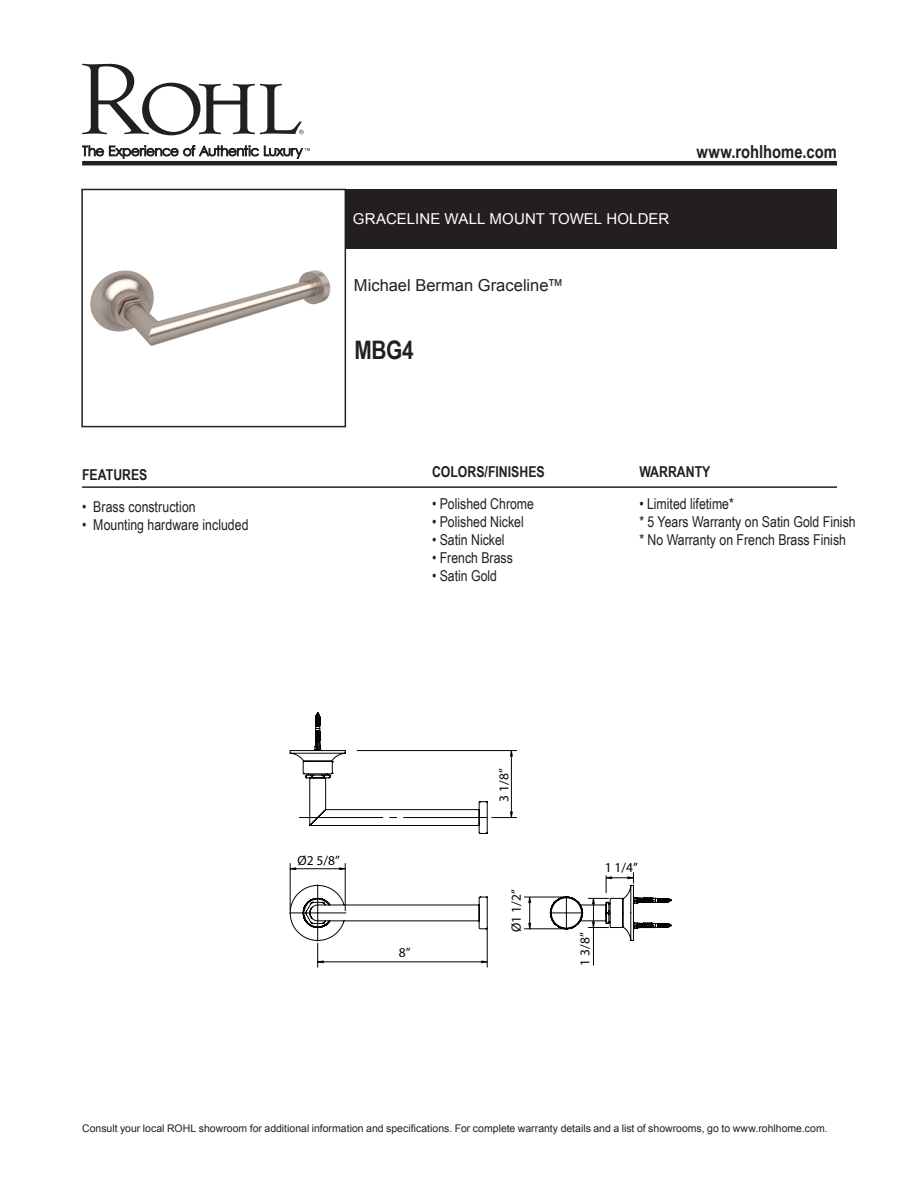
<style>
.page{position:relative;width:918px;height:1188px;background:#fff}
.page>*{position:absolute;margin:0;border:0;box-sizing:border-box;transform-origin:0 0}
.Product_Info_Nest{font:700 25.5px "Arial Narrow";color:#231f20}
.t1{font:700 18px "Arial Narrow";color:#231f20}
.t2{font:16.5px "Arial";color:#231f20}
.Product_Info_Nest-2{font:15px "Arial Narrow";color:#231f20}
.t3{font:700 15px "Arial Narrow";color:#231f20}
.Product_Title_Bar{font:15px "Arial";letter-spacing:.005em;color:#fff}
.t4{font:13.5px "Myriad Pro";color:#040503}
.t5{font:10.5px "Arial";color:#231f20}
</style>
<div class="page">
<svg style="left:82px;top:64px;width:222px;height:71px"></svg>
<svg style="left:82px;top:145px;width:228px;height:14px"></svg>
<hr style="left:82px;top:161px;width:755px;height:4px;background:#231f20">
<div style="left:346px;top:189px;width:491px;height:59px;background:#231f20"></div>
<img style="left:90px;top:270px;width:241px;height:76px">
<div style="left:81px;top:189px;width:265px;height:238px;border:2px solid #231f20"></div>
<hr style="left:82px;top:486px;width:755px;height:2px;background:#231f20">
<hr style="left:487px;top:930px;width:1px;height:37px;background:#040503">
<hr style="left:593px;top:928px;width:1px;height:37px;background:#040503">
<svg style="left:317px;top:941px;width:276px;height:22px"></svg>
<svg style="left:290px;top:712px;width:382px;height:229px"></svg>
<p class="t3" style="left:82px;top:466px;width:67px">FEATURES</p>
<p class="Product_Info_Nest-2" style="left:82px;top:498px;width:115px">• Brass construction</p>
<p class="Product_Info_Nest-2" style="left:82px;top:516px;width:168px">• Mounting hardware included</p>
<p class="Product_Title_Bar" style="left:353px;top:209px;width:318px">GRACELINE WALL MOUNT TOWEL HOLDER</p>
<p class="t2" style="left:354px;top:274px;width:211px">Michael Berman Graceline™</p>
<p class="Product_Info_Nest" style="left:354px;top:335px;width:61px">MBG4</p>
<p class="t1" style="left:696px;top:141px;width:142px">www.rohlhome.com</p>
<p class="t3" style="left:432px;top:463px;width:114px">COLORS/FINISHES</p>
<p class="Product_Info_Nest-2" style="left:432px;top:495px;width:104px">• Polished Chrome</p>
<p class="Product_Info_Nest-2" style="left:432px;top:513px;width:93px">• Polished Nickel</p>
<p class="Product_Info_Nest-2" style="left:432px;top:531px;width:74px">• Satin Nickel</p>
<p class="Product_Info_Nest-2" style="left:432px;top:549px;width:82px">• French Brass</p>
<p class="Product_Info_Nest-2" style="left:432px;top:567px;width:67px">• Satin Gold</p>
<p class="t3" style="left:639px;top:463px;width:73px">WARRANTY</p>
<p class="Product_Info_Nest-2" style="left:639px;top:495px;width:96px">• Limited lifetime*</p>
<p class="Product_Info_Nest-2" style="left:639px;top:513px;width:218px">* 5 Years Warranty on Satin Gold Finish</p>
<p class="Product_Info_Nest-2" style="left:639px;top:531px;width:208px">* No Warranty on French Brass Finish</p>
<p class="t4" style="left:297px;top:853px;width:44px">Ø2 5/8”</p>
<p class="t4" style="left:399px;top:944px;width:13px">8”</p>
<p class="t4" style="left:496px;top:802px;width:35px;rotate:-90deg">3 1/8”</p>
<p class="t4" style="left:508px;top:932px;width:44px;rotate:-90deg">Ø1 1/2”</p>
<p class="t4" style="left:605px;top:859px;width:35px">1 1/4”</p>
<p class="t4" style="left:577px;top:966px;width:35px;rotate:-90deg">1 3/8”</p>
<p class="t5" style="left:82px;top:1121px;width:747px">Consult your local ROHL showroom for additional information and specifications. For complete warranty details and a list of showrooms, go to www.rohlhome.com.</p>
</div>
